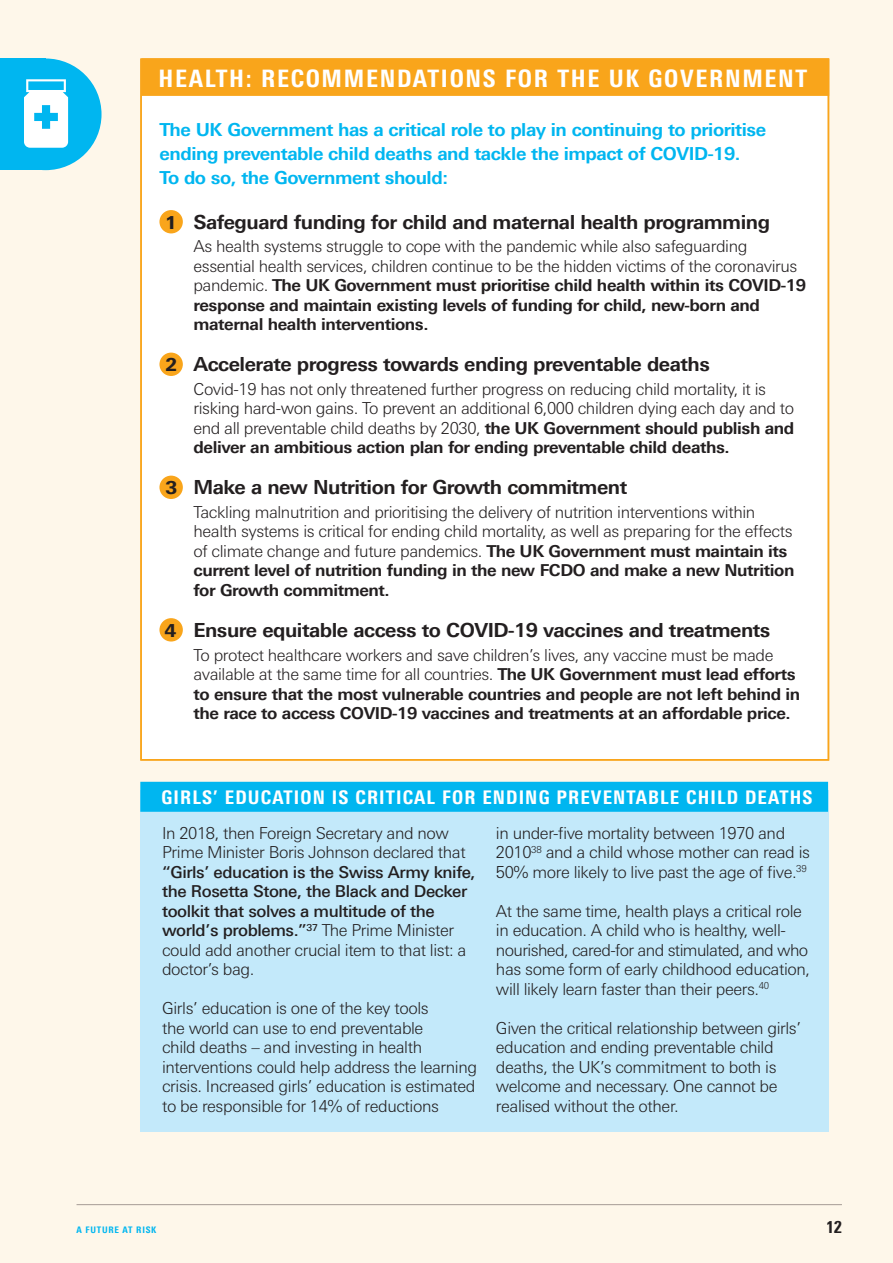
<style>
.page{position:relative;width:893px;height:1263px;background:#fef7ea}
.page>*{position:absolute;margin:0;border:0;box-sizing:border-box;transform-origin:0 0}
.t1{font:800 condensed 24px "Univers Next Pro";letter-spacing:.07em;color:#fff}
.t2{font:700 19.5px "Univers Next Pro";letter-spacing:-.025em;color:#231f20}
.t3{font:800 condensed 18.75px "Univers Next Pro";letter-spacing:.06em;color:#fff}
.t4{font:700 18px/24px "Univers Next Pro";letter-spacing:-.025em;color:#00b6f0}
.t5{font:300 16.5px/19.5px "Univers Next Pro";letter-spacing:-.025em;color:#231f20}
.t6{font:700 16.5px/19.5px "Univers Next Pro";letter-spacing:-.025em;color:#231f20}
.t7{font:800 condensed 9px "Univers Next Pro";letter-spacing:.08em;color:#00b6f0}
.s1{font-weight:800;font-size:18px}
.s2{font-weight:700}
.s3{font-weight:300}
.s4{font-weight:500}
.s5{font-size:16.5px;color:#231f20}
</style>
<div class="page">
<hr style="left:77px;top:1204px;width:765px;height:1px;background:#a69c95">
<div style="left:140px;top:58px;width:689px;height:702px;background:#fff"></div>
<div style="left:140px;top:790px;width:689px;height:341px;background:#c3e9fa"></div>
<div style="left:159px;top:210px;width:24px;height:23px;background:#f9a51b;border-radius:50%"></div>
<div style="left:159px;top:353px;width:24px;height:23px;background:#f9a51b;border-radius:50%"></div>
<div style="left:159px;top:476px;width:24px;height:23px;background:#f9a51b;border-radius:50%"></div>
<div style="left:159px;top:618px;width:24px;height:23px;background:#f9a51b;border-radius:50%"></div>
<div style="left:141px;top:58px;width:688px;height:38px;background:#f9a51b"></div>
<div style="left:140px;top:782px;width:688px;height:30px;background:#00b6f0"></div>
<svg style="left:0;top:59px;width:102px;height:111px"></svg>
<p class="t1" style="left:158px;top:64px;width:650px">HEALTH: RECOMMENDATIONS FOR THE UK GOVERNMENT</p>
<p class="t4" style="left:159px;top:117px;width:608px">The UK Government has a critical role to play in continuing to prioritise ending preventable child deaths and tackle the impact of COVID-19.<br>To do so, the Government should:</p>
<p class="t2" style="left:165px;top:210px;width:606px"><span class="s1">1</span> Safeguard funding for child and maternal health programming</p>
<p class="t5" style="left:193px;top:237px;width:614px">As health systems struggle to cope with the pandemic while also safeguarding essential health services, children continue to be the hidden victims of the coronavirus pandemic. <span class="s2">The UK Government must prioritise child health within its COVID-19 response and maintain existing levels of funding for child, new-born and maternal health interventions.</span></p>
<p class="t2" style="left:165px;top:353px;width:546px"><span class="s1">2</span> Accelerate progress towards ending preventable deaths</p>
<p class="t5" style="left:193px;top:379px;width:602px">Covid-19 has not only threatened further progress on reducing child mortality, it is risking hard-won gains. To prevent an additional 6,000 children dying each day and to end all preventable child deaths by 2030, <span class="s2">the UK Government should publish and deliver an ambitious action plan for ending preventable child deaths.</span></p>
<p class="t2" style="left:165px;top:476px;width:463px"><span class="s1">3</span> Make a new Nutrition for Growth commitment</p>
<p class="t5" style="left:193px;top:502px;width:602px">Tackling malnutrition and prioritising the delivery of nutrition interventions within health systems is critical for ending child mortality, as well as preparing for the effects of climate change and future pandemics. <span class="s2">The UK Government must maintain its current level of nutrition funding in the new FCDO and make a new Nutrition for Growth commitment.</span></p>
<p class="t2" style="left:164px;top:618px;width:608px"><span class="s1">4</span> Ensure equitable access to COVID-19 vaccines and treatments</p>
<p class="t6" style="left:193px;top:645px;width:608px"><span class="s3">To protect healthcare workers and save children’s lives, any vaccine must be made available at the same time for all countries.</span> The UK Government must lead efforts to ensure that the most vulnerable countries and people are not left behind in the race to access COVID-19 vaccines and treatments at an affordable price.</p>
<p class="t3" style="left:162px;top:786px;width:652px">GIRLS’ EDUCATION IS CRITICAL FOR ENDING PREVENTABLE CHILD DEATHS</p>
<p class="t5" style="left:162px;top:823px;width:315px">In 2018, then Foreign Secretary and now Prime Minister Boris Johnson declared that <span class="s4">“Girls’ education is the Swiss Army knife, the Rosetta Stone, the Black and Decker toolkit that solves a multitude of the world’s problems.”</span><sup>37</sup> The Prime Minister could add another crucial item to that list: a doctor’s bag.</p>
<p class="t5" style="left:162px;top:998px;width:317px">Girls’ education is one of the key tools<br>the world can use to end preventable<br>child deaths – and investing in health interventions could help address the learning crisis. Increased girls’ education is estimated to be responsible for 14% of reductions</p>
<p class="t5" style="left:496px;top:823px;width:316px">in under-five mortality between 1970 and<br>2010<sup>38</sup> and a child whose mother can read is<br>50% more likely to live past the age of five.<sup>39</sup></p>
<p class="t5" style="left:496px;top:901px;width:316px">At the same time, health plays a critical role in education. A child who is healthy, well&shy;nourished, cared-for and stimulated, and who has some form of early childhood education, will likely learn faster than their peers.<sup>40</sup></p>
<p class="t5" style="left:496px;top:1018px;width:307px">Given the critical relationship between girls’ education and ending preventable child deaths, the UK’s commitment to both is welcome and necessary. One cannot be realised without the other.</p>
<p class="t7" style="left:51px;top:1224px;width:107px"><span class="s5">12</span> A FUTURE AT RISK</p>
</div>
